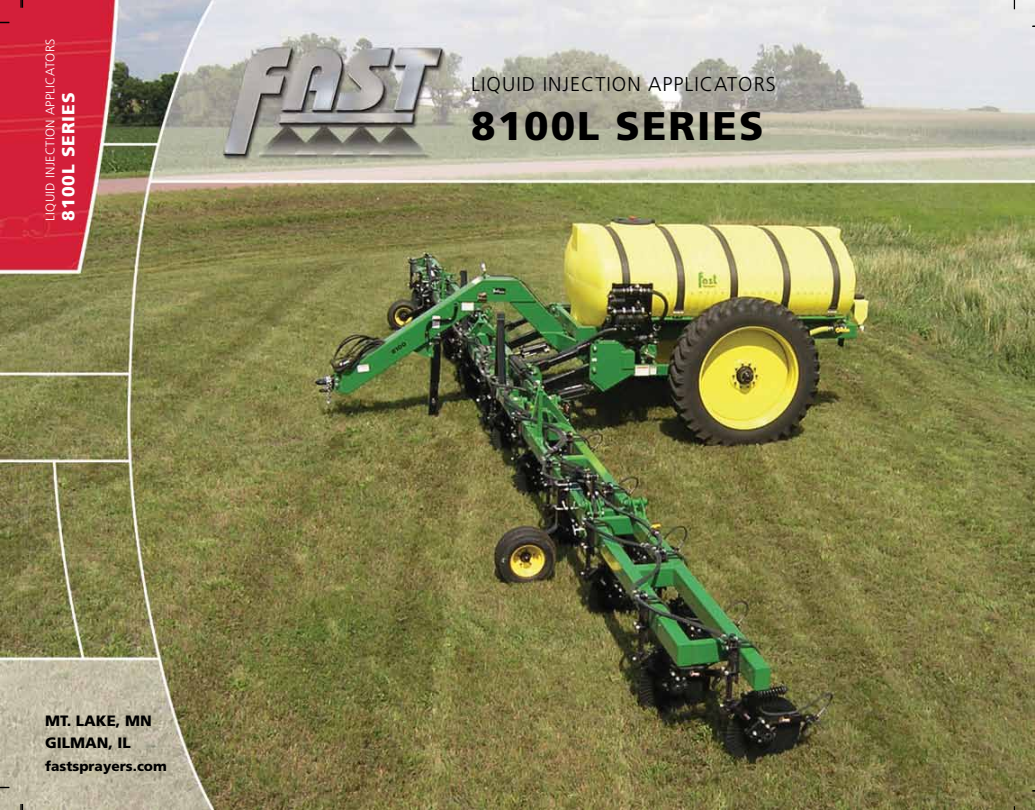
<style>
.page{position:relative;width:1035px;height:810px;background:#fff}
.page>*{position:absolute;margin:0;border:0;box-sizing:border-box;transform-origin:0 0}
.t1{font:900 40px "Frutiger";letter-spacing:.05em;color:#000}
.t2{font:300 20px "Frutiger";letter-spacing:.05em;color:#000}
.t3{font:900 17.5px "Frutiger";letter-spacing:.05em;color:#fff}
.t4{font:900 15px/22.5px "Frutiger";color:#000}
.t5{font:900 13.75px "Frutiger";color:#000}
.t6{font:300 12.5px "Frutiger";letter-spacing:.025em;color:#fff}
</style>
<div class="page">
<img style="left:0;top:0;width:1035px;height:810px">
<svg style="left:20px;top:804px;width:3px;height:6px"></svg>
<svg style="left:20px;top:0;width:3px;height:8px"></svg>
<p class="t6" style="left:43px;top:221px;width:183px;rotate:-90deg">LIQUID INJECTION APPLICATORS</p>
<p class="t3" style="left:58px;top:221px;width:129px;rotate:-90deg">8100L SERIES</p>
<p class="t4" style="left:45px;top:709px;width:108px">MT. LAKE, MN<br>GILMAN, IL</p>
<p class="t5" style="left:45px;top:758px;width:123px">fastsprayers.com</p>
<p class="t2" style="left:471px;top:73px;width:306px">LIQUID INJECTION APPLICATORS</p>
<h1 class="t1" style="left:471px;top:102px;width:294px">8100L SERIES</h1>
</div>
